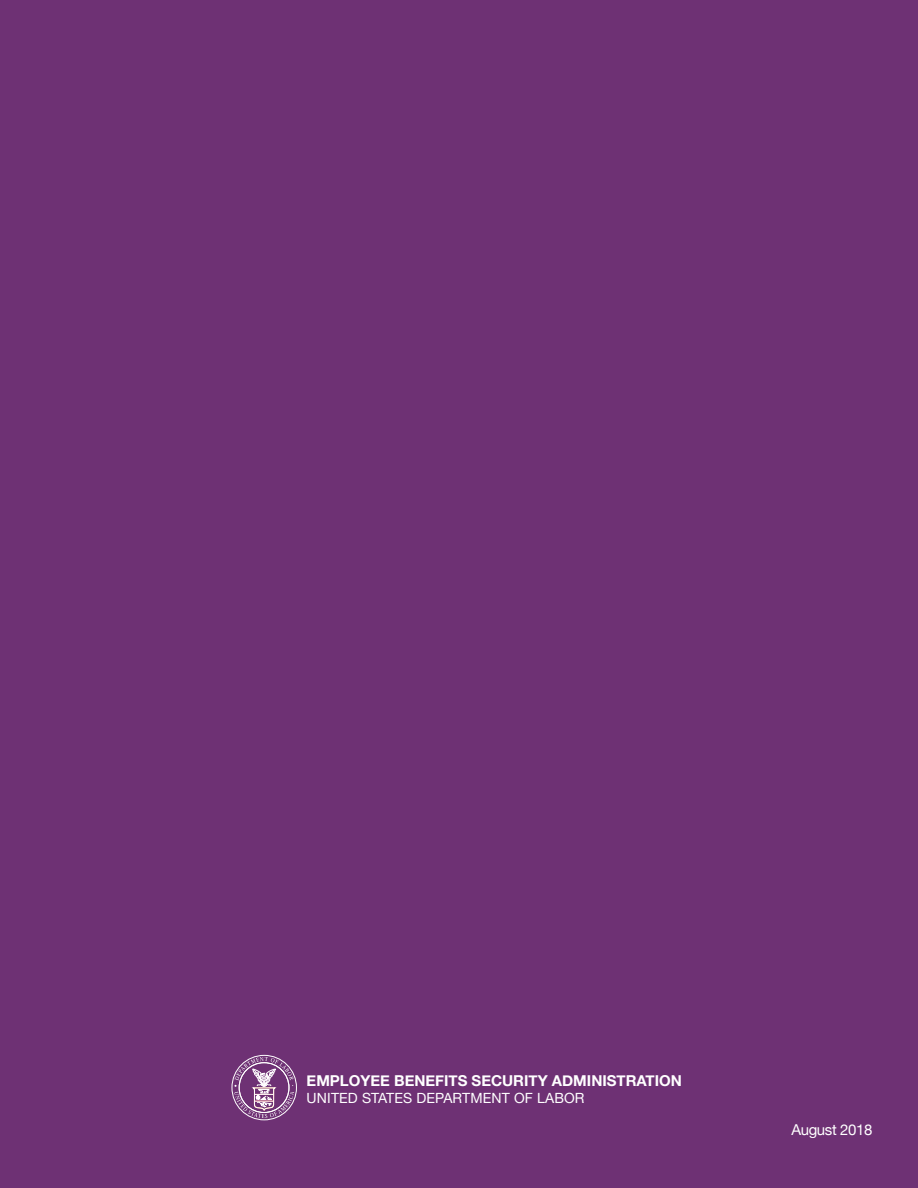
<style>
.page{position:relative;width:918px;height:1188px;background:#6e3174}
.page>*{position:absolute;margin:0;border:0;box-sizing:border-box;transform-origin:0 0}
.t1{font:700 15px "Helvetica Neue";color:#fff}
.t2{font:15px "Helvetica Neue";letter-spacing:-.025em;color:#fff}
.t3{font:14.1px "Helvetica Neue";letter-spacing:.01em;color:#fff}
</style>
<div class="page">
<div style="left:231px;top:1055px;width:66px;height:65px;border:1px solid #fff;border-radius:50%"></div>
<svg style="left:234px;top:1057px;width:60px;height:61px"></svg>
<p class="t1" style="left:307px;top:1069px;width:377px">EMPLOYEE BENEFITS SECURITY ADMINISTRATION</p>
<p class="t3" style="left:307px;top:1088px;width:279px">UNITED STATES DEPARTMENT OF LABOR</p>
<p class="t2" style="left:791px;top:1119px;width:83px">August 2018</p>
</div>
